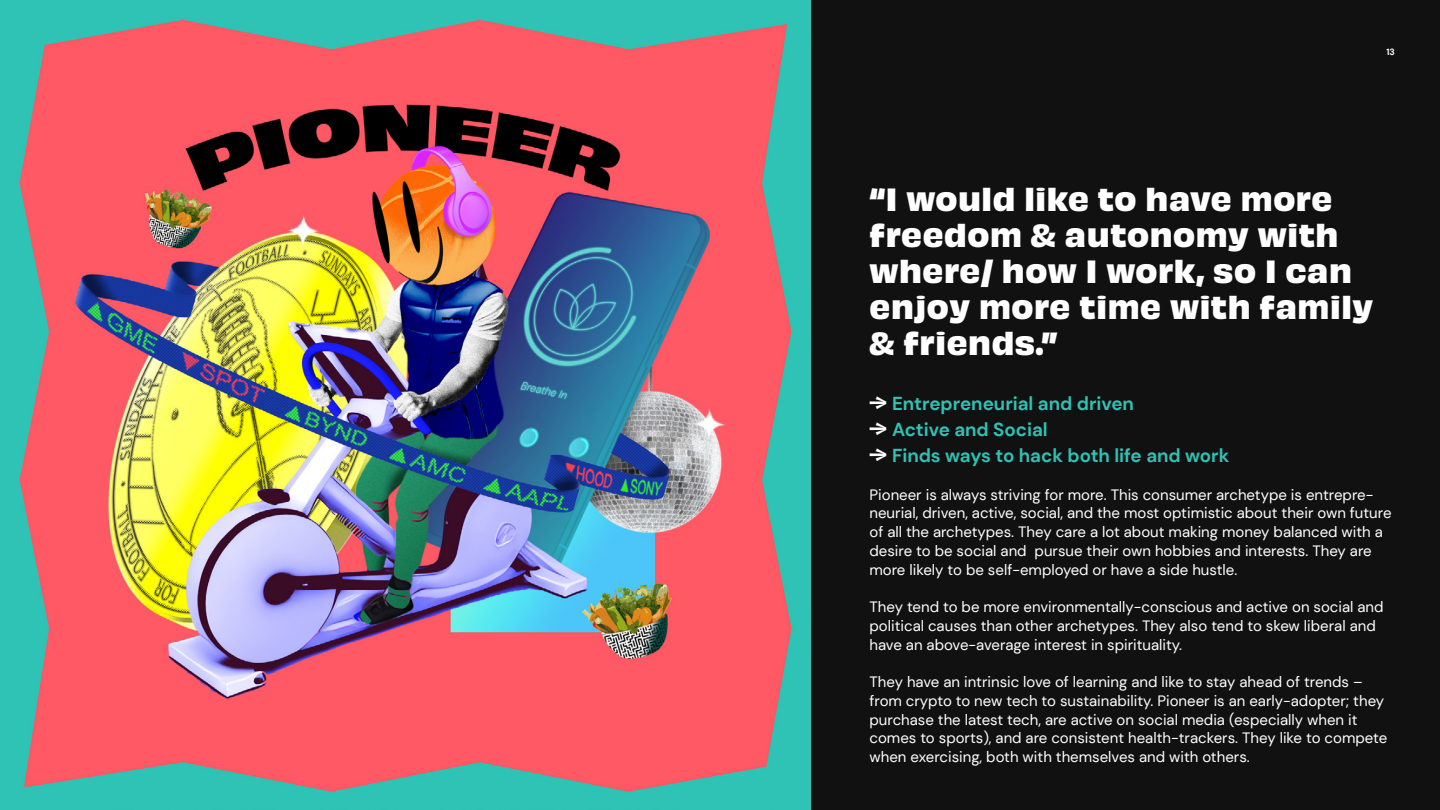
<style>
.page{position:relative;width:1440px;height:810px;background:#111}
.page>*{position:absolute;margin:0;border:0;box-sizing:border-box;transform-origin:0 0}
.t1{font:700 30px/36px "Obviously";letter-spacing:.02em;color:#fff}
.t2{font:700 18.75px "DM Sans";color:#2fc3b5}
.Body_1{font:15px/18.8px "DM Sans";color:#fff}
.t3{font:700 9px "DM Sans";color:#fff}
.s1{font-family:"Obviously Semi";font-weight:400;color:#fff}
</style>
<div class="page">
<img style="left:0;top:0;width:810px;height:810px">
<p class="t3" style="left:1387px;top:46px;width:10px">13</p>
<p class="t1" style="left:870px;top:178px;width:505px">“I would like to have more freedom &amp; autonomy with where/ how I work, so I can enjoy more time with family &amp; friends.”</p>
<p class="t2" style="left:870px;top:391px;width:266px"><span class="s1">→</span> Entrepreneurial and driven</p>
<p class="t2" style="left:870px;top:417px;width:180px"><span class="s1">→</span> Active and Social</p>
<p class="t2" style="left:870px;top:444px;width:361px"><span class="s1">→</span> Finds ways to hack both life and work</p>
<p class="Body_1" style="left:870px;top:485px;width:524px">Pioneer is always striving for more. This consumer archetype is entrepre&shy;neurial, driven, active, social, and the most optimistic about their own future of all the archetypes. They care a lot about making money balanced with a desire to be social and pursue their own hobbies and interests. They are more likely to be self-employed or have a side hustle.</p>
<p class="Body_1" style="left:870px;top:597px;width:516px">They tend to be more environmentally-conscious and active on social and political causes than other archetypes. They also tend to skew liberal and have an above-average interest in spirituality.</p>
<p class="Body_1" style="left:870px;top:672px;width:519px">They have an intrinsic love of learning and like to stay ahead of trends – from crypto to new tech to sustainability. Pioneer is an early-adopter; they purchase the latest tech, are active on social media (especially when it comes to sports), and are consistent health-trackers. They like to compete when exercising, both with themselves and with others.</p>
</div>
